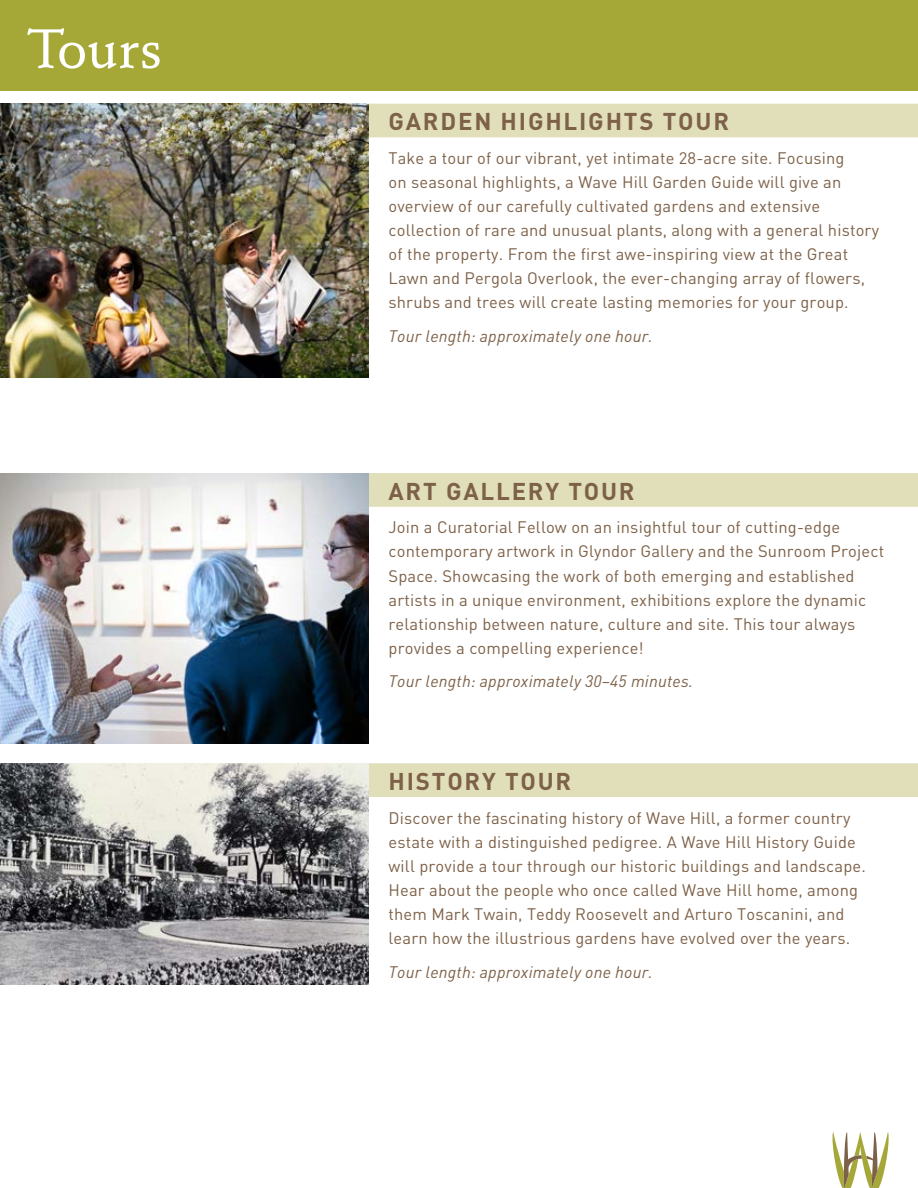
<style>
.page{position:relative;width:918px;height:1188px;background:#fff}
.page>*{position:absolute;margin:0;border:0;box-sizing:border-box;transform-origin:0 0}
.t1{font:500 54px "Schneidler BT";color:#fff}
.t2{font:700 24px "DIN";letter-spacing:.075em;color:#7d6148}
.t3{font:16.5px/24px "DIN";letter-spacing:.01em;color:#7d6148}
.t4{font:italic 16.5px "DIN";letter-spacing:.01em;color:#7d6148}
</style>
<div class="page">
<div style="left:1px;top:1px;width:917px;height:90px;background:#a5a836"></div>
<svg style="left:832px;top:1132px;width:57px;height:56px"></svg>
<svg style="left:368px;top:104px;width:550px;height:693px"></svg>
<img style="left:0;top:104px;width:368px;height:274px">
<img style="left:0;top:473px;width:368px;height:270px">
<img style="left:0;top:763px;width:368px;height:222px">
<h1 class="t1" style="left:27px;top:16px;width:137px">Tours</h1>
<h2 class="t2" style="left:389px;top:106px;width:342px">GARDEN HIGHLIGHTS TOUR</h2>
<p class="t3" style="left:389px;top:146px;width:492px">Take a tour of our vibrant, yet intimate 28-acre site. Focusing<br>on seasonal highlights, a Wave Hill Garden Guide will give an overview of our carefully cultivated gardens and extensive collection of rare and unusual plants, along with a general history of the property. From the first awe-inspiring view at the Great Lawn and Pergola Overlook, the ever-changing array of flowers, shrubs and trees will create lasting memories for your group.</p>
<p class="t4" style="left:389px;top:326px;width:266px">Tour length: approximately one hour.</p>
<h2 class="t2" style="left:389px;top:475px;width:248px">ART GALLERY TOUR</h2>
<p class="t3" style="left:389px;top:515px;width:497px">Join a Curatorial Fellow on an insightful tour of cutting-edge contemporary artwork in Glyndor Gallery and the Sunroom Project Space. Showcasing the work of both emerging and established artists in a unique environment, exhibitions explore the dynamic relationship between nature, culture and site. This tour always provides a compelling experience!</p>
<p class="t4" style="left:389px;top:671px;width:306px">Tour length: approximately 30–45 minutes.</p>
<h2 class="t2" style="left:389px;top:765px;width:184px">HISTORY TOUR</h2>
<p class="t3" style="left:389px;top:805px;width:479px">Discover the fascinating history of Wave Hill, a former country estate with a distinguished pedigree. A Wave Hill History Guide will provide a tour through our historic buildings and landscape.<br>Hear about the people who once called Wave Hill home, among them Mark Twain, Teddy Roosevelt and Arturo Toscanini, and learn how the illustrious gardens have evolved over the years.</p>
<p class="t4" style="left:389px;top:961px;width:266px">Tour length: approximately one hour.</p>
</div>
